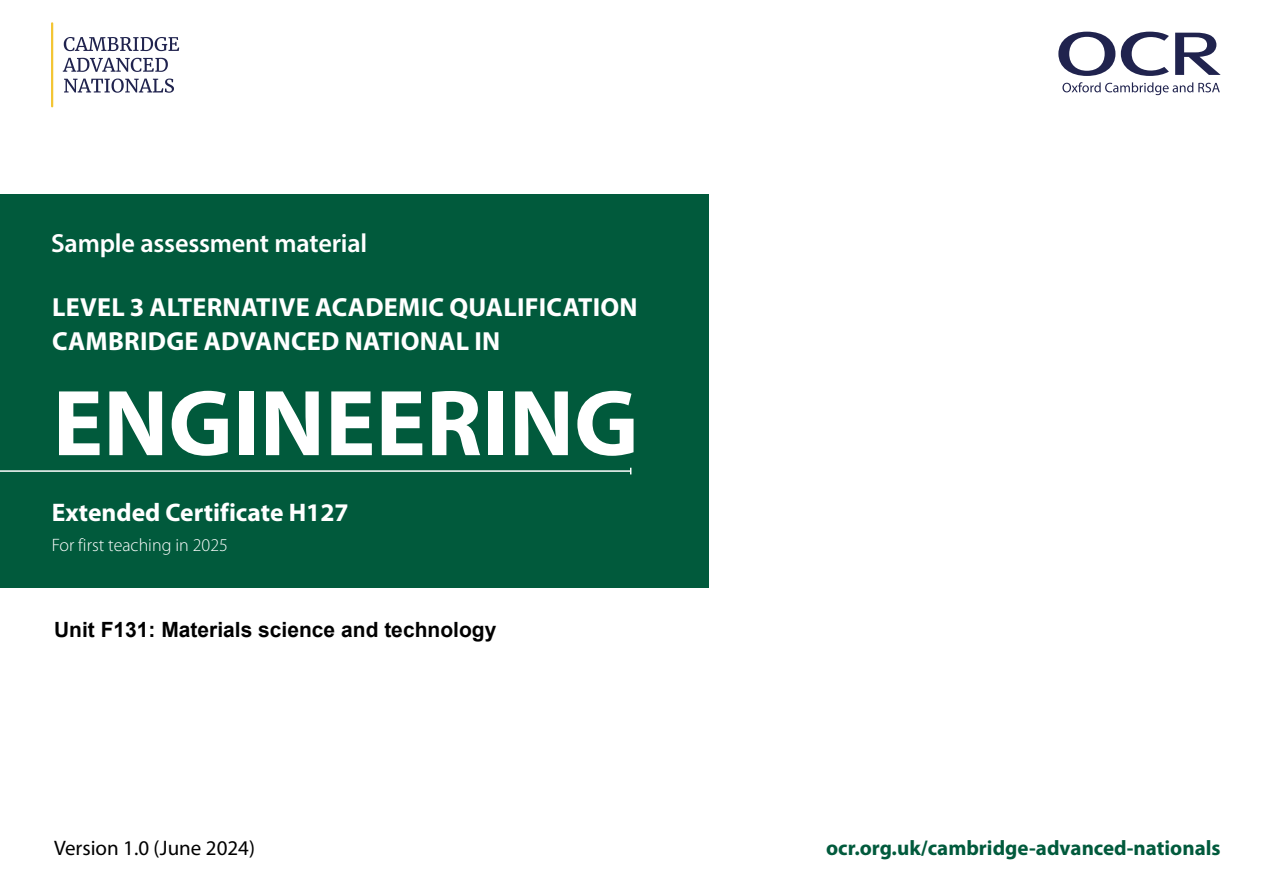
<style>
.page{position:relative;width:1263px;height:893px;background:#fff}
.page>*{position:absolute;margin:0;border:0;box-sizing:border-box;transform-origin:0 0}
.Subject_Name{font:700 94.5px "Myriad Pro";color:#fff}
.Level_and_Qualification{font:700 26.25px/34.5px "Myriad Pro";letter-spacing:.01em;color:#fff}
.Specification{font:600 26.25px "Myriad Pro";letter-spacing:-.01em;color:#fff}
.Qualification_Code{font:700 25.5px "Myriad Pro";color:#fff}
.URL{font:700 21px "Myriad Pro";color:#015a3c}
.title_2{font:700 21px "Arial";color:#000}
.Version{font:21px "Myriad Pro";color:#000}
.First_Assessment{font:300 18px "Myriad Pro";color:#fff}
</style>
<div class="page">
<svg style="left:1062px;top:82px;width:158px;height:13px"></svg>
<svg style="left:1058px;top:32px;width:57px;height:44px"></svg>
<svg style="left:1175px;top:33px;width:46px;height:42px"></svg>
<svg style="left:1121px;top:32px;width:48px;height:44px"></svg>
<hr style="left:51px;top:22px;width:2px;height:85px;background:#f3c533">
<svg style="left:64px;top:37px;width:115px;height:14px"></svg>
<svg style="left:63px;top:58px;width:105px;height:14px"></svg>
<svg style="left:64px;top:79px;width:110px;height:14px"></svg>
<div style="left:0;top:194px;width:708px;height:393px;background:#015a3c"></div>
<hr style="left:0;top:470px;width:631px;height:2px;background:#fff">
<p class="Specification" style="left:51px;top:227px;width:318px">Sample assessment material</p>
<p class="Level_and_Qualification" style="left:52px;top:289px;width:587px">LEVEL 3 ALTERNATIVE ACADEMIC QUALIFICATION<br>CAMBRIDGE ADVANCED NATIONAL IN</p>
<p class="Subject_Name" style="left:53px;top:362px;width:587px">ENGINEERING</p>
<p class="Qualification_Code" style="left:52px;top:495px;width:298px">Extended Certificate H127</p>
<p class="First_Assessment" style="left:52px;top:535px;width:178px">For first teaching in 2025</p>
<p class="title_2" style="left:54px;top:615px;width:444px">Unit F131: Materials science and technology</p>
<p class="Version" style="left:54px;top:835px;width:202px">Version 1.0 (June 2024)</p>
<p class="URL" style="left:826px;top:834px;width:396px">ocr.org.uk/cambridge-advanced-nationals</p>
</div>
